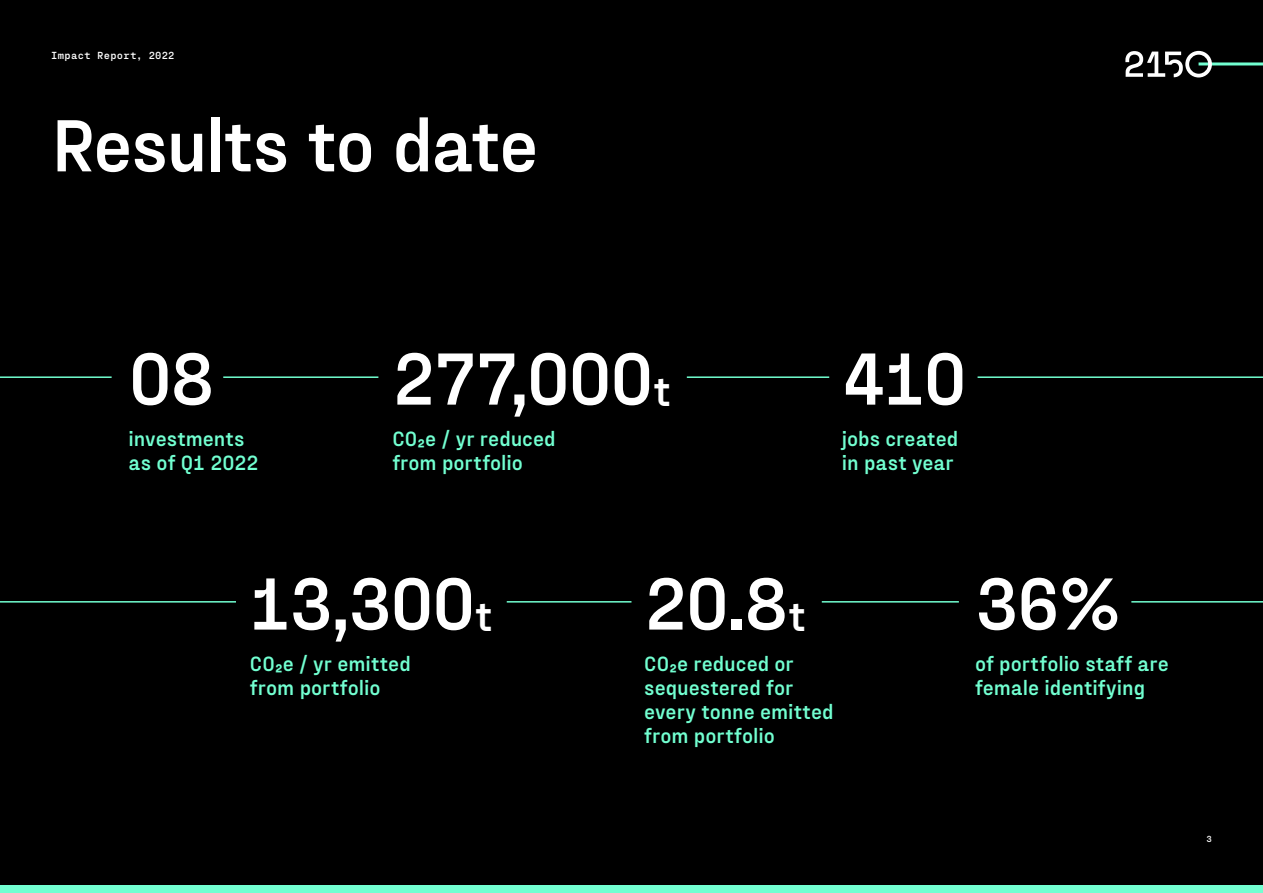
<style>
.page{position:relative;width:1263px;height:893px;background:#000}
.page>*{position:absolute;margin:0;border:0;box-sizing:border-box;transform-origin:0 0}
.t1{font:700 75px "Fraktion Sans";letter-spacing:-.025em;color:#fff}
.t2{font:700 21px/24px "Fraktion Sans";color:#72ffd1}
.t3{font:700 10.5px "Fraktion Mono";letter-spacing:.03em;color:#fff}
.t4{font:700 9px "Fraktion Mono";color:#fff}
.s1{font-size:43.65px}
</style>
<div class="page">
<div style="left:0;top:885px;width:1263px;height:8px;background:#72ffd1"></div>
<hr style="left:1198px;top:62px;width:65px;height:3px;background:#72ffd1">
<svg style="left:1125px;top:51px;width:87px;height:26px"></svg>
<hr style="left:0;top:376px;width:112px;height:2px;background:#72ffd1">
<hr style="left:223px;top:376px;width:155px;height:2px;background:#72ffd1">
<hr style="left:687px;top:376px;width:142px;height:2px;background:#72ffd1">
<hr style="left:977px;top:376px;width:286px;height:2px;background:#72ffd1">
<hr style="left:1131px;top:601px;width:132px;height:2px;background:#72ffd1">
<hr style="left:822px;top:601px;width:137px;height:2px;background:#72ffd1">
<hr style="left:507px;top:601px;width:124px;height:2px;background:#72ffd1">
<hr style="left:0;top:601px;width:236px;height:2px;background:#72ffd1">
<p class="t3" style="left:51px;top:46px;width:125px">Impact Report, 2022</p>
<h1 class="t1" style="left:51px;top:84px;width:489px">Results to date</h1>
<h1 class="t1" style="left:129px;top:317px;width:87px">08</h1>
<p class="t2" style="left:129px;top:425px;width:131px">investments as of Q1 2022</p>
<h1 class="t1" style="left:392px;top:317px;width:280px">277,000<span class="s1">t</span></h1>
<p class="t2" style="left:392px;top:425px;width:165px">CO₂e / yr reduced from portfolio</p>
<h1 class="t1" style="left:842px;top:317px;width:126px">410</h1>
<p class="t2" style="left:842px;top:425px;width:118px">jobs created in past year</p>
<h1 class="t1" style="left:249px;top:542px;width:246px">13,300<span class="s1">t</span></h1>
<p class="t2" style="left:250px;top:650px;width:162px">CO₂e / yr emitted from portfolio</p>
<h1 class="t1" style="left:644px;top:542px;width:163px">20.8<span class="s1">t</span></h1>
<h1 class="t1" style="left:975px;top:542px;width:148px">36%</h1>
<p class="t2" style="left:644px;top:650px;width:191px">CO₂e reduced or sequestered for every tonne emitted from portfolio</p>
<p class="t2" style="left:975px;top:650px;width:195px">of portfolio staff are female identifying</p>
<p class="t4" style="left:1206px;top:831px;width:7px">3</p>
</div>
